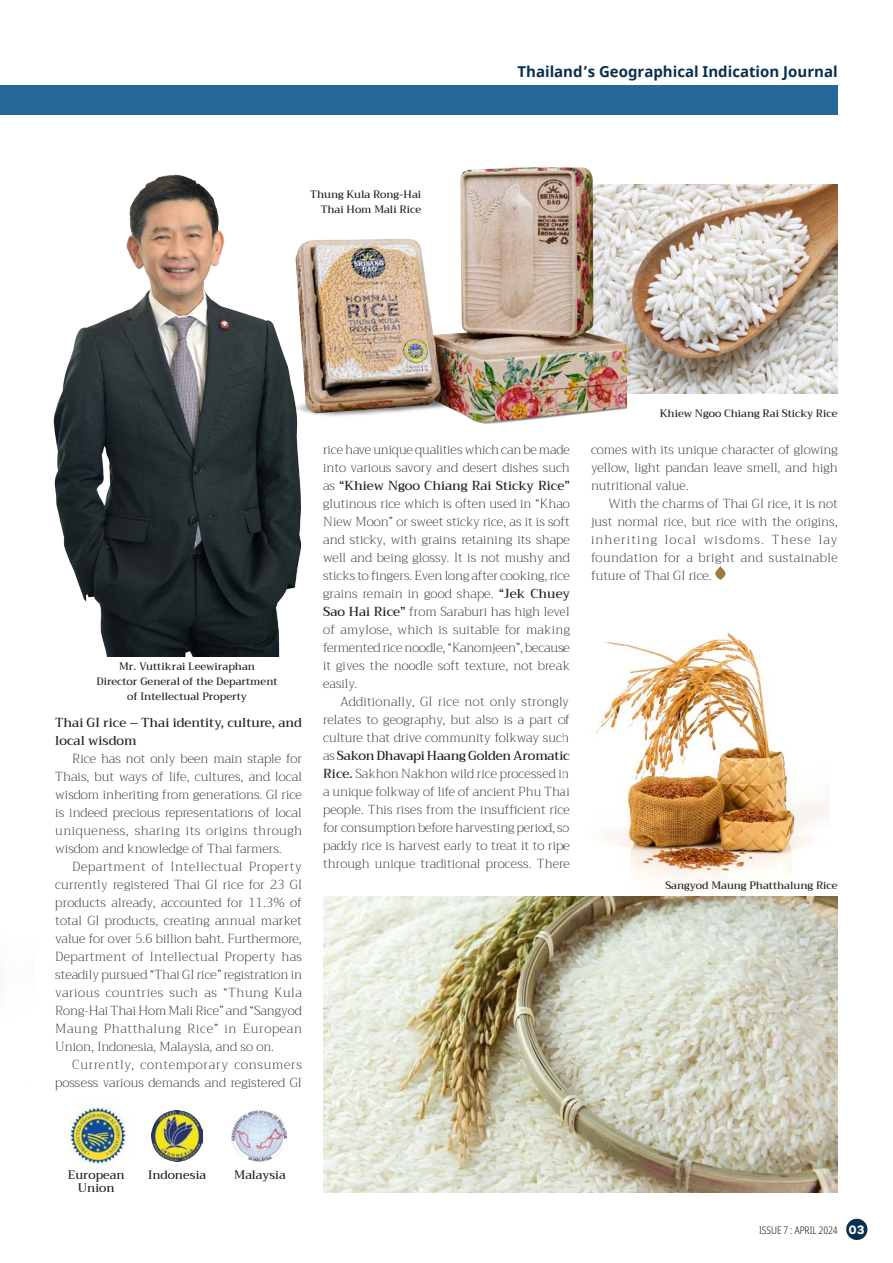
<style>
.page{position:relative;width:893px;height:1263px;background:#fff}
.page>*{position:absolute;margin:0;border:0;box-sizing:border-box;transform-origin:0 0}
.body{font:700 15px "Noto Sans";color:#092f4f}
.Intro_Text{font:200 12.75px/18px "Trirong";color:#231f20;text-align:justify}
.Intro_Text-2{font:200 12.75px/18px "Trirong";letter-spacing:.02em;color:#231f20;text-align:right}
.Intro_Text-3{font:500 12.75px/18px "Trirong";color:#231f20}
.Intro_Text-4{font:500 12px "Trirong";color:#231f20}
.Intro_Text-5{font:500 10.5px/15px "Trirong";color:#231f20;text-align:right}
.t1{font:300 condensed 10.5px "Noto Sans";color:#231f20}
.s1{font-weight:500}
.s2{font-family:"District Pro";font-weight:700;font-stretch:normal;font-size:12px;color:#fff}
</style>
<div class="page">
<div style="left:846px;top:1219px;width:21px;height:21px;background:#092f4f;border-radius:50%"></div>
<img style="left:64px;top:1105px;width:66px;height:65px">
<div style="left:0;top:85px;width:838px;height:30px;background:#26689a"></div>
<img style="left:53px;top:174px;width:249px;height:482px">
<img style="left:152px;top:1111px;width:50px;height:50px">
<img style="left:232px;top:1111px;width:54px;height:50px">
<img style="left:323px;top:896px;width:515px;height:296px">
<img style="left:626px;top:184px;width:212px;height:210px">
<svg style="left:715px;top:566px;width:10px;height:14px"></svg>
<img style="left:282px;top:167px;width:344px;height:273px">
<img style="left:596px;top:631px;width:233px;height:257px">
<p class="Intro_Text-5" style="left:310px;top:187px;width:112px">Thung Kula Rong-Hai<br>Thai Hom Mali Rice</p>
<p class="body" style="left:517px;top:61px;width:322px">Thailand’s Geographical Indication Journal</p>
<p class="Intro_Text-5" style="left:119px;top:659px;width:137px">Mr. Vuttikrai Leewiraphan</p>
<p class="Intro_Text-5" style="left:97px;top:674px;width:183px">Director General of the Department</p>
<p class="Intro_Text-5" style="left:127px;top:689px;width:121px">of Intellectual Property</p>
<p class="Intro_Text-3" style="left:55px;top:713px;width:248px">Thai GI rice – Thai identity, culture, and local wisdom</p>
<p class="Intro_Text" style="left:55px;top:750px;width:248px;text-indent:17px">Rice has not only been main staple for Thais, but ways of life, cultures, and local wisdom inheriting from generations. GI rice is indeed precious representations of local uniqueness, sharing its origins through wisdom and knowledge of Thai farmers.</p>
<p class="Intro_Text" style="left:55px;top:858px;width:248px;text-indent:17px">Department of Intellectual Property currently registered Thai GI rice for 23 GI products already, accounted for 11.3% of total GI products, creating annual market value for over 5.6 billion baht. Furthermore, Department of Intellectual Property has steadily pursued “Thai GI rice” registration in various countries such as “Thung Kula Rong-Hai Thai Hom Mali Rice” and “Sangyod Maung Phatthalung Rice” in European Union, Indonesia, Malaysia, and so on.</p>
<p class="Intro_Text-2" style="left:55px;top:1056px;width:248px">Currently, contemporary consumers possess various demands and registered GI</p>
<p class="Intro_Text" style="left:323px;top:441px;width:248px">rice have unique qualities which can be made into various savory and desert dishes such as <span class="s1">“Khiew Ngoo Chiang Rai Sticky Rice” </span>glutinous rice which is often used in “Khao Niew Moon” or sweet sticky rice, as it is soft and sticky, with grains retaining its shape well and being glossy. It is not mushy and sticks to fingers. Even long after cooking, rice grains remain in good shape. <span class="s1">“Jek Chuey Sao Hai Rice”</span> from Saraburi has high level of amylose, which is suitable for making fermented rice noodle, “Kanomjeen”, because it gives the noodle soft texture, not break easily.</p>
<p class="Intro_Text" style="left:323px;top:693px;width:248px;text-indent:17px">Additionally, GI rice not only strongly relates to geography, but also is a part of culture that drive community folkway such as <span class="s1">Sakon Dhavapi Haang Golden Aromatic Rice.</span> Sakhon Nakhon wild rice processed in a unique folkway of life of ancient Phu Thai people. This rises from the insufficient rice for consumption before harvesting period, so paddy rice is harvest early to treat it to ripe through unique traditional process. There</p>
<p class="Intro_Text-5" style="left:660px;top:405px;width:180px">Khiew Ngoo Chiang Rai Sticky Rice</p>
<p class="Intro_Text" style="left:591px;top:441px;width:248px">comes with its unique character of glowing yellow, light pandan leave smell, and high nutritional value.</p>
<p class="Intro_Text" style="left:591px;top:495px;width:248px;text-indent:17px">With the charms of Thai GI rice, it is not just normal rice, but rice with the origins, inheriting local wisdoms. These lay foundation for a bright and sustainable future of Thai GI rice.</p>
<p class="Intro_Text-5" style="left:665px;top:877px;width:174px">Sangyod Maung Phatthalung Rice</p>
<p class="Intro_Text-4" style="left:68px;top:1167px;width:58px">European</p>
<p class="Intro_Text-4" style="left:148px;top:1167px;width:60px">Indonesia</p>
<p class="Intro_Text-4" style="left:78px;top:1181px;width:38px">Union</p>
<p class="Intro_Text-4" style="left:234px;top:1167px;width:53px">Malaysia</p>
<p class="t1" style="left:759px;top:1222px;width:107px">ISSUE 7 : APRIL 2024 <span class="s2">03</span></p>
</div>
